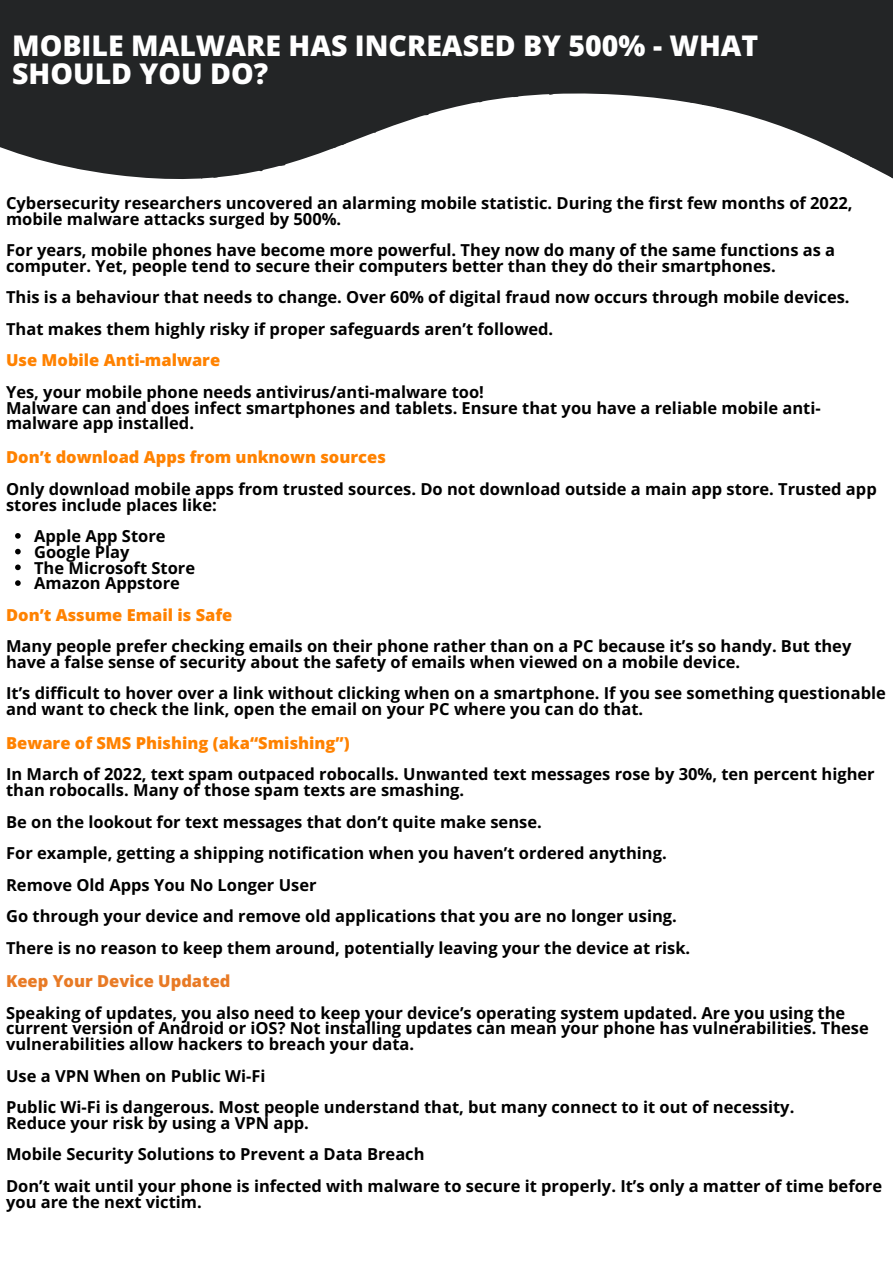
<style>
.page{position:relative;width:893px;height:1264px;background:#fff}
.page>*{position:absolute;margin:0;border:0;box-sizing:border-box;transform-origin:0 0}
.t1{font:800 28.5px/28px "Open Sans";color:#fff}
.t2{font:700 16.5px/15.8px "Open Sans";color:#000}
.t3{font:800 16.5px "Open Sans";color:#ff8200}
.t4{font:800 16.5px "Open Sans";color:#e87a25}
</style>
<div class="page">
<svg style="left:0;top:0;width:892px;height:179px;fill:#232526"></svg>
<svg style="left:15px;top:533px;width:6px;height:5px"></svg>
<svg style="left:15px;top:549px;width:6px;height:5px"></svg>
<svg style="left:15px;top:564px;width:6px;height:6px"></svg>
<svg style="left:15px;top:580px;width:6px;height:6px"></svg>
<p class="t1" style="left:12px;top:31px;width:747px">MOBILE MALWARE HAS INCREASED BY 500% - WHAT<br>SHOULD YOU DO?</p>
<p class="t2" style="left:6px;top:195px;width:847px">Cybersecurity researchers uncovered an alarming mobile statistic. During the first few months of 2022, mobile malware attacks surged by 500%.</p>
<p class="t2" style="left:6px;top:242px;width:830px">For years, mobile phones have become more powerful. They now do many of the same functions as a computer. Yet, people tend to secure their computers better than they do their smartphones.</p>
<p class="t2" style="left:6px;top:289px;width:845px">This is a behaviour that needs to change. Over 60% of digital fraud now occurs through mobile devices.</p>
<p class="t2" style="left:6px;top:320px;width:548px">That makes them highly risky if proper safeguards aren’t followed.</p>
<p class="t3" style="left:6px;top:349px;width:216px">Use Mobile Anti-malware</p>
<p class="t2" style="left:6px;top:383px;width:479px">Yes, your mobile phone needs antivirus/anti-malware too!</p>
<p class="t2" style="left:6px;top:399px;width:816px">Malware can and does infect smartphones and tablets. Ensure that you have a reliable mobile anti&shy;malware app installed.</p>
<p class="t3" style="left:6px;top:445px;width:381px">Don’t download Apps from unknown sources</p>
<p class="t2" style="left:6px;top:480px;width:872px">Only download mobile apps from trusted sources. Do not download outside a main app store. Trusted app stores include places like:</p>
<p class="t2" style="left:34px;top:528px;width:133px">Apple App Store</p>
<p class="t2" style="left:34px;top:543px;width:97px">Google Play</p>
<p class="t2" style="left:34px;top:559px;width:162px">The Microsoft Store</p>
<p class="t2" style="left:34px;top:575px;width:147px">Amazon Appstore</p>
<p class="t3" style="left:6px;top:603px;width:228px">Don’t Assume Email is Safe</p>
<p class="t2" style="left:6px;top:638px;width:846px">Many people prefer checking emails on their phone rather than on a PC because it’s so handy. But they have a false sense of security about the safety of emails when viewed on a mobile device.</p>
<p class="t2" style="left:6px;top:685px;width:881px">It’s difficult to hover over a link without clicking when on a smartphone. If you see something questionable and want to check the link, open the email on your PC where you can do that.</p>
<p class="t3" style="left:6px;top:731px;width:345px">Beware of SMS Phishing (aka“Smishing”)</p>
<p class="t2" style="left:6px;top:766px;width:870px">In March of 2022, text spam outpaced robocalls. Unwanted text messages rose by 30%, ten percent higher than robocalls. Many of those spam texts are smashing.</p>
<p class="t2" style="left:6px;top:813px;width:537px">Be on the lookout for text messages that don’t quite make sense.</p>
<p class="t2" style="left:6px;top:844px;width:662px">For example, getting a shipping notification when you haven’t ordered anything.</p>
<p class="t2" style="left:6px;top:876px;width:312px">Remove Old Apps You No Longer User</p>
<p class="t2" style="left:6px;top:907px;width:672px">Go through your device and remove old applications that you are no longer using.</p>
<p class="t2" style="left:6px;top:939px;width:685px">There is no reason to keep them around, potentially leaving your the device at risk.</p>
<p class="t4" style="left:6px;top:969px;width:226px">Keep Your Device Updated</p>
<p class="t2" style="left:6px;top:1004px;width:864px">Speaking of updates, you also need to keep your device’s operating system updated. Are you using the current version of Android or iOS? Not installing updates can mean your phone has vulnerabilities. These vulnerabilities allow hackers to breach your data.</p>
<p class="t2" style="left:6px;top:1067px;width:261px">Use a VPN When on Public Wi-Fi</p>
<p class="t2" style="left:6px;top:1098px;width:789px">Public Wi-Fi is dangerous. Most people understand that, but many connect to it out of necessity.</p>
<p class="t2" style="left:6px;top:1114px;width:304px">Reduce your risk by using a VPN app.</p>
<p class="t2" style="left:6px;top:1146px;width:420px">Mobile Security Solutions to Prevent a Data Breach</p>
<p class="t2" style="left:6px;top:1177px;width:877px">Don’t wait until your phone is infected with malware to secure it properly. It’s only a matter of time before you are the next victim.</p>
</div>
